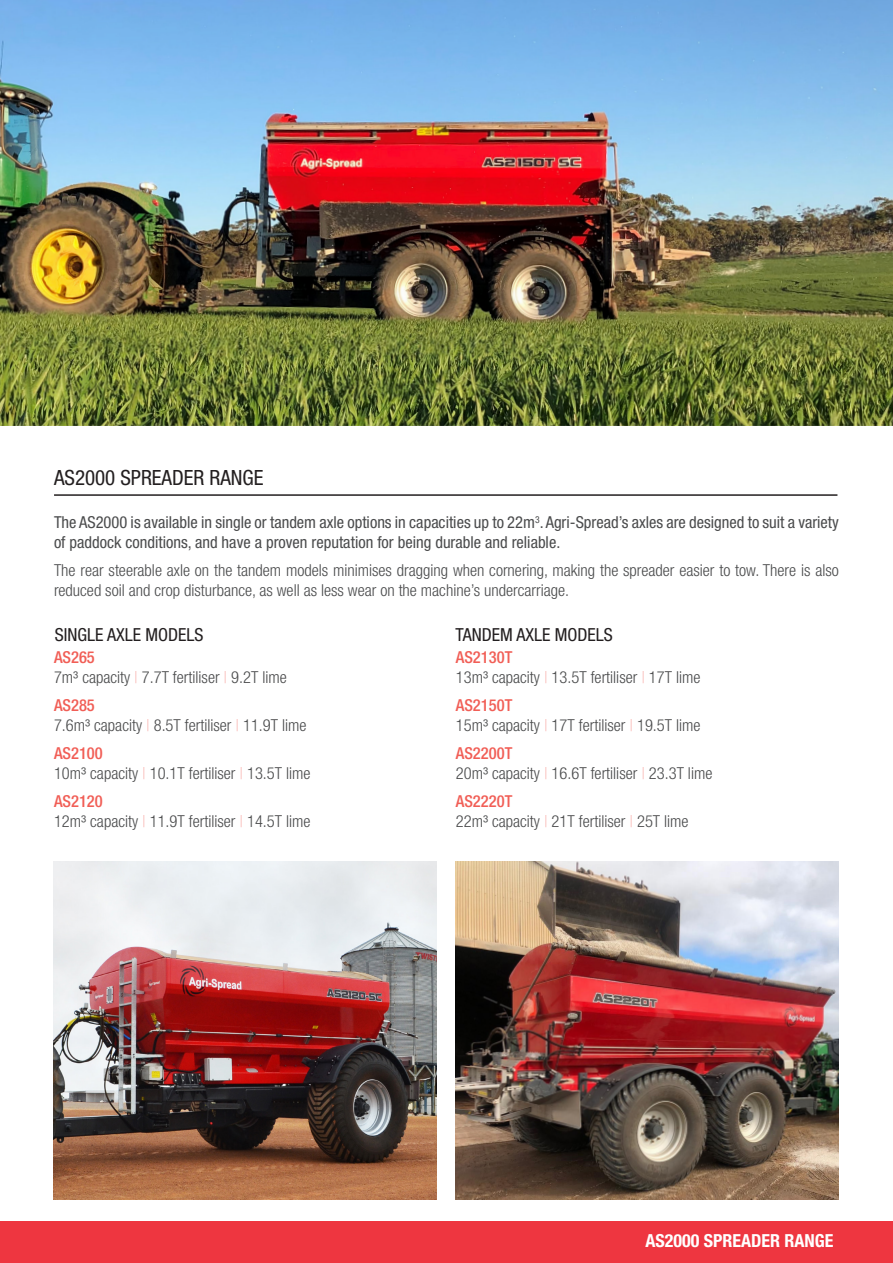
<style>
.page{position:relative;width:893px;height:1263px;background:#fff}
.page>*{position:absolute;margin:0;border:0;box-sizing:border-box;transform-origin:0 0}
.Equalizer_Heading_1{font:condensed 21px "Helvetica Neue LT Std";color:#231f20}
.Equalizer_Heading_1-2{font:condensed 18px "Helvetica Neue LT Std";color:#231f20}
.t1{font:700 condensed 18px "Helvetica Neue LT Std";color:#fff}
.Brochure_Body_Text{font:300 condensed 16.5px/19.8px "Helvetica Neue LT Std";color:#4b4c4d}
.Brochure_Body_Text-2{font:condensed 16.5px/19.8px "Helvetica Neue LT Std";color:#4b4c4d}
.Brochure_Body_Text-3{font:500 condensed 16.5px "Helvetica Neue LT Std";color:#f15e56}
.s1{font-weight:200;color:#f15e56}
</style>
<div class="page">
<div style="left:0;top:1221px;width:893px;height:42px;background:#ee3640"></div>
<img style="left:0;top:0;width:893px;height:426px">
<img style="left:53px;top:861px;width:383px;height:339px">
<img style="left:456px;top:861px;width:383px;height:339px">
<hr style="left:54px;top:494px;width:783px;height:2px;background:#231f20">
<p class="Equalizer_Heading_1" style="left:54px;top:465px;width:211px">AS2000 SPREADER RANGE</p>
<p class="Brochure_Body_Text-2" style="left:54px;top:512px;width:786px">The AS2000 is available in single or tandem axle options in capacities up to 22m<sup>3</sup>. Agri-Spread’s axles are designed to suit a variety of paddock conditions, and have a proven reputation for being durable and reliable.</p>
<p class="Brochure_Body_Text" style="left:54px;top:560px;width:786px">The rear steerable axle on the tandem models minimises dragging when cornering, making the spreader easier to tow. There is also reduced soil and crop disturbance, as well as less wear on the machine’s undercarriage.</p>
<p class="Equalizer_Heading_1-2" style="left:55px;top:624px;width:150px">SINGLE AXLE MODELS</p>
<p class="Equalizer_Heading_1-2" style="left:455px;top:624px;width:159px">TANDEM AXLE MODELS</p>
<p class="Brochure_Body_Text-3" style="left:54px;top:647px;width:42px">AS265</p>
<p class="Brochure_Body_Text" style="left:54px;top:667px;width:234px">7m³ capacity <span class="s1">|</span> 7.7T fertiliser <span class="s1">|</span> 9.2T lime</p>
<p class="Brochure_Body_Text-3" style="left:54px;top:695px;width:42px">AS285</p>
<p class="Brochure_Body_Text" style="left:54px;top:715px;width:254px">7.6m³ capacity <span class="s1">|</span> 8.5T fertiliser <span class="s1">|</span> 11.9T lime</p>
<p class="Brochure_Body_Text-3" style="left:54px;top:744px;width:50px">AS2100</p>
<p class="Brochure_Body_Text" style="left:54px;top:763px;width:258px">10m³ capacity <span class="s1">|</span> 10.1T fertiliser <span class="s1">|</span> 13.5T lime</p>
<p class="Brochure_Body_Text-3" style="left:54px;top:792px;width:50px">AS2120</p>
<p class="Brochure_Body_Text" style="left:54px;top:811px;width:258px">12m³ capacity <span class="s1">|</span> 11.9T fertiliser <span class="s1">|</span> 14.5T lime</p>
<p class="Brochure_Body_Text-3" style="left:456px;top:647px;width:58px">AS2130T</p>
<p class="Brochure_Body_Text" style="left:456px;top:667px;width:246px">13m³ capacity <span class="s1">|</span> 13.5T fertiliser <span class="s1">|</span> 17T lime</p>
<p class="Brochure_Body_Text-3" style="left:456px;top:695px;width:58px">AS2150T</p>
<p class="Brochure_Body_Text" style="left:456px;top:715px;width:246px">15m³ capacity <span class="s1">|</span> 17T fertiliser <span class="s1">|</span> 19.5T lime</p>
<p class="Brochure_Body_Text-3" style="left:456px;top:744px;width:58px">AS2200T</p>
<p class="Brochure_Body_Text" style="left:456px;top:763px;width:258px">20m³ capacity <span class="s1">|</span> 16.6T fertiliser <span class="s1">|</span> 23.3T lime</p>
<p class="Brochure_Body_Text-3" style="left:456px;top:792px;width:58px">AS2220T</p>
<p class="Brochure_Body_Text" style="left:456px;top:811px;width:234px">22m³ capacity <span class="s1">|</span> 21T fertiliser <span class="s1">|</span> 25T lime</p>
<p class="t1" style="left:646px;top:1230px;width:189px">AS2000 SPREADER RANGE</p>
</div>
